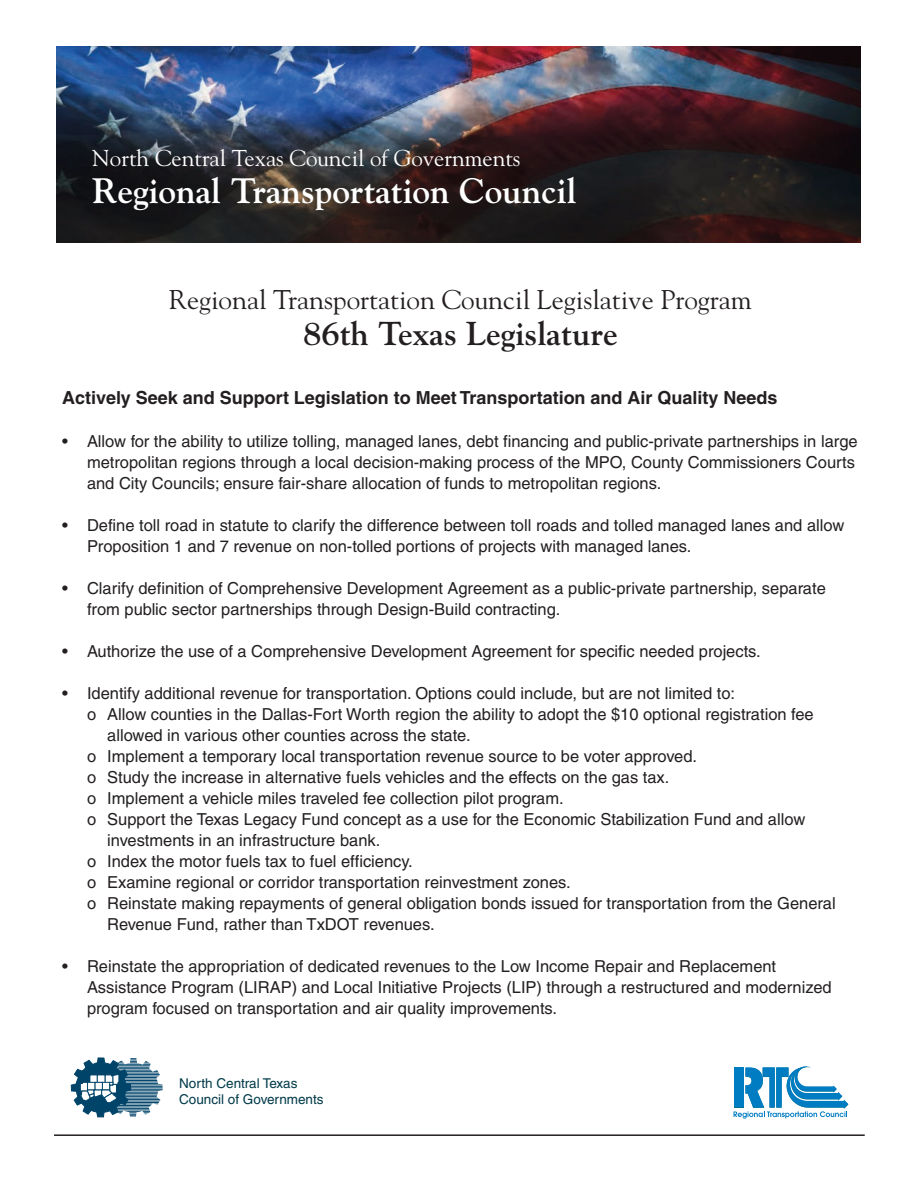
<style>
.page{position:relative;width:918px;height:1188px;background:#fff}
.page>*{position:absolute;margin:0;border:0;box-sizing:border-box;transform-origin:0 0}
.t1{font:700 35.25px "Goudy";color:#fff}
.t2{font:700 33px "Goudy";color:#231f20}
.t3{font:27px "Goudy";color:#231f20}
.t4{font:22.8px "Goudy";color:#fff}
.t5{font:700 18px "Helvetica";color:#231f20}
.t6{font:16.5px/21px "Helvetica";color:#231f20}
.t7{font:13.5px/16.2px "Helvetica";color:#003a49}
</style>
<div class="page">
<img style="left:57px;top:46px;width:804px;height:197px">
<hr style="left:54px;top:1134px;width:811px;height:2px;background:#231f20">
<svg style="left:70px;top:1057px;width:93px;height:61px"></svg>
<hr style="left:104px;top:1086px;width:59px;height:1px;background:#00446a">
<hr style="left:104px;top:1117px;width:59px;height:1px;background:#00446a">
<hr style="left:104px;top:1115px;width:59px;height:1px;background:#00446a">
<hr style="left:104px;top:1114px;width:59px;height:1px;background:#00446a">
<hr style="left:104px;top:1112px;width:59px;height:1px;background:#00446a">
<hr style="left:104px;top:1111px;width:59px;height:1px;background:#00446a">
<hr style="left:104px;top:1110px;width:59px;height:1px;background:#00446a">
<hr style="left:104px;top:1108px;width:59px;height:1px;background:#00446a">
<hr style="left:104px;top:1107px;width:59px;height:1px;background:#00446a">
<hr style="left:104px;top:1105px;width:59px;height:1px;background:#00446a">
<hr style="left:104px;top:1104px;width:59px;height:1px;background:#00446a">
<hr style="left:104px;top:1102px;width:59px;height:1px;background:#00446a">
<hr style="left:104px;top:1101px;width:59px;height:1px;background:#00446a">
<hr style="left:104px;top:1099px;width:59px;height:1px;background:#00446a">
<hr style="left:104px;top:1098px;width:59px;height:1px;background:#00446a">
<hr style="left:104px;top:1096px;width:59px;height:1px;background:#00446a">
<hr style="left:104px;top:1095px;width:59px;height:1px;background:#00446a">
<hr style="left:104px;top:1093px;width:59px;height:1px;background:#00446a">
<hr style="left:104px;top:1092px;width:59px;height:1px;background:#00446a">
<hr style="left:104px;top:1090px;width:59px;height:1px;background:#00446a">
<hr style="left:104px;top:1089px;width:59px;height:1px;background:#00446a">
<hr style="left:104px;top:1087px;width:59px;height:1px;background:#00446a">
<hr style="left:104px;top:1085px;width:59px;height:1px;background:#00446a">
<hr style="left:104px;top:1083px;width:59px;height:1px;background:#00446a">
<hr style="left:104px;top:1082px;width:59px;height:1px;background:#00446a">
<hr style="left:104px;top:1080px;width:59px;height:1px;background:#00446a">
<hr style="left:104px;top:1079px;width:59px;height:1px;background:#00446a">
<hr style="left:104px;top:1077px;width:59px;height:1px;background:#00446a">
<hr style="left:104px;top:1076px;width:59px;height:1px;background:#00446a">
<hr style="left:104px;top:1074px;width:59px;height:1px;background:#00446a">
<hr style="left:104px;top:1073px;width:59px;height:1px;background:#00446a">
<hr style="left:104px;top:1071px;width:59px;height:1px;background:#00446a">
<hr style="left:104px;top:1070px;width:59px;height:1px;background:#00446a">
<hr style="left:104px;top:1068px;width:59px;height:1px;background:#00446a">
<hr style="left:104px;top:1067px;width:59px;height:1px;background:#00446a">
<hr style="left:104px;top:1065px;width:59px;height:1px;background:#00446a">
<hr style="left:104px;top:1064px;width:59px;height:1px;background:#00446a">
<hr style="left:104px;top:1062px;width:59px;height:1px;background:#00446a">
<hr style="left:104px;top:1058px;width:59px;height:1px;background:#00446a">
<hr style="left:104px;top:1060px;width:59px;height:1px;background:#00446a">
<hr style="left:104px;top:1061px;width:59px;height:1px;background:#00446a">
<svg style="left:71px;top:1058px;width:60px;height:59px"></svg>
<svg style="left:734px;top:1066px;width:114px;height:53px"></svg>
<hr style="left:734px;top:1067px;width:4px;height:40px;background:#007cc2">
<hr style="left:740px;top:1067px;width:4px;height:40px;background:#007cc2">
<h3 class="t4" style="left:92px;top:149px;width:430px">North Central Texas Council of Governments</h3>
<h1 class="t1" style="left:92px;top:177px;width:486px">Regional Transportation Council</h1>
<h3 class="t3" style="left:169px;top:288px;width:584px">Regional Transportation Council Legislative Program</h3>
<h2 class="t2" style="left:303px;top:320px;width:316px">86th Texas Legislature</h2>
<p class="t5" style="left:62px;top:390px;width:717px">Actively Seek and Support Legislation to Meet Transportation and Air Quality Needs</p>
<p class="t6" style="left:87px;top:433px;width:772px;text-indent:-25px">• Allow for the ability to utilize tolling, managed lanes, debt financing and public-private partnerships in large metropolitan regions through a local decision-making process of the MPO, County Commissioners Courts and City Councils; ensure fair-share allocation of funds to metropolitan regions.</p>
<p class="t6" style="left:87px;top:517px;width:759px;text-indent:-25px">• Define toll road in statute to clarify the difference between toll roads and tolled managed lanes and allow<br>Proposition 1 and 7 revenue on non-tolled portions of projects with managed lanes.</p>
<p class="t6" style="left:87px;top:580px;width:740px;text-indent:-25px">• Clarify definition of Comprehensive Development Agreement as a public-private partnership, separate from public sector partnerships through Design-Build contracting.</p>
<p class="t6" style="left:62px;top:643px;width:700px">• Authorize the use of a Comprehensive Development Agreement for specific needed projects.</p>
<p class="t6" style="left:62px;top:685px;width:674px">• Identify additional revenue for transportation. Options could include, but are not limited to:</p>
<p class="t6" style="left:87px;top:706px;width:728px">o Allow counties in the Dallas-Fort Worth region the ability to adopt the $10 optional registration fee</p>
<p class="t6" style="left:107px;top:727px;width:365px">allowed in various other counties across the state.</p>
<p class="t6" style="left:87px;top:748px;width:612px">o Implement a temporary local transportation revenue source to be voter approved.</p>
<p class="t6" style="left:87px;top:769px;width:584px">o Study the increase in alternative fuels vehicles and the effects on the gas tax.</p>
<p class="t6" style="left:87px;top:790px;width:478px">o Implement a vehicle miles traveled fee collection pilot program.</p>
<p class="t6" style="left:87px;top:811px;width:720px">o Support the Texas Legacy Fund concept as a use for the Economic Stabilization Fund and allow</p>
<p class="t6" style="left:107px;top:832px;width:275px">investments in an infrastructure bank.</p>
<p class="t6" style="left:87px;top:853px;width:327px">o Index the motor fuels tax to fuel efficiency.</p>
<p class="t6" style="left:87px;top:874px;width:485px">o Examine regional or corridor transportation reinvestment zones.</p>
<p class="t6" style="left:87px;top:895px;width:750px">o Reinstate making repayments of general obligation bonds issued for transportation from the General</p>
<p class="t6" style="left:107px;top:916px;width:329px">Revenue Fund, rather than TxDOT revenues.</p>
<p class="t6" style="left:87px;top:958px;width:746px;text-indent:-25px">• Reinstate the appropriation of dedicated revenues to the Low Income Repair and Replacement<br>Assistance Program (LIRAP) and Local Initiative Projects (LIP) through a restructured and modernized program focused on transportation and air quality improvements.</p>
<p class="t7" style="left:179px;top:1076px;width:146px">North Central Texas<br>Council of Governments</p>
</div>
